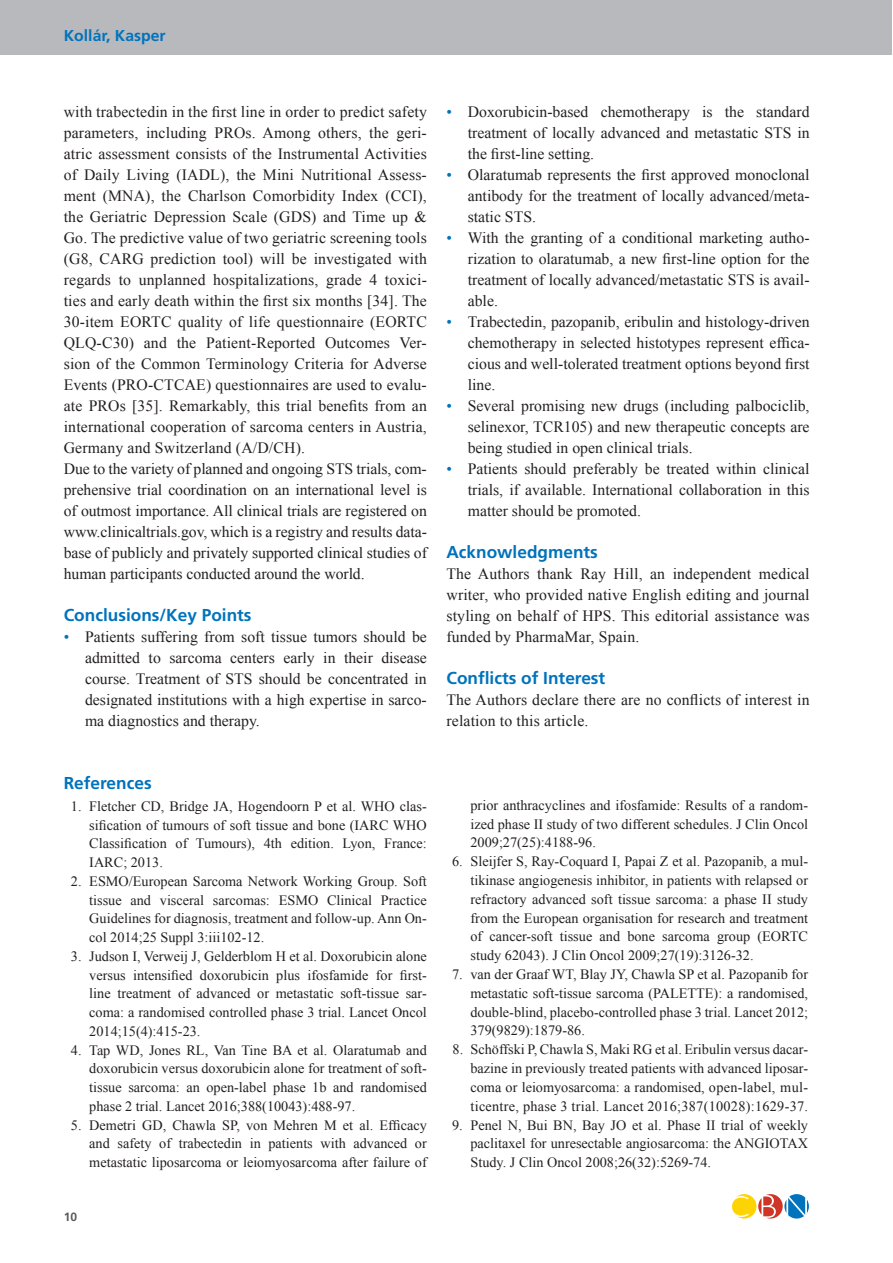
<style>
.page{position:relative;width:893px;height:1263px;background:#fff}
.page>*{position:absolute;margin:0;border:0;box-sizing:border-box;transform-origin:0 0}
.t1{font:700 17.25px "Frutiger";color:#0073bc}
.t2{font:15.75px/21px "Times New Roman";letter-spacing:.01em;color:#231f20;text-align:justify}
.t3{font:700 15.75px "Frutiger";color:#0073bc}
.t4{font:14.25px/18.8px "Times New Roman";color:#231f20;text-align:justify}
.t5{font:700 12px "Frutiger";color:#57585a}
.s1{color:#0073bc}
</style>
<div class="page">
<div style="left:0;top:0;width:892px;height:55px;background:#b8b9bc"></div>
<svg style="left:732px;top:1194px;width:77px;height:24px"></svg>
<p class="t3" style="left:64px;top:26px;width:103px">Kollár, Kasper</p>
<p class="t2" style="left:64px;top:101px;width:365px;text-align:left">with trabectedin in the first line in order to predict safety parameters, including PROs. Among others, the geri&shy;atric assessment consists of the Instrumental Activities of Daily Living (IADL), the Mini Nutritional Assess&shy;ment (MNA), the Charlson Comorbidity Index (CCI), the Geriatric Depression Scale (GDS) and Time up &amp; Go. The predictive value of two geriatric screening tools (G8, CARG prediction tool) will be investigated with regards to unplanned hospitalizations, grade 4 toxici&shy;ties and early death within the first six months [34]. The 30-item EORTC quality of life questionnaire (EORTC QLQ-C30) and the Patient-Reported Outcomes Ver&shy;sion of the Common Terminology Criteria for Adverse Events (PRO-CTCAE) questionnaires are used to evalu&shy;ate PROs [35]. Remarkably, this trial benefits from an international cooperation of sarcoma centers in Austria, Germany and Switzerland (A/D/CH).<br>Due to the variety of planned and ongoing STS trials, com&shy;prehensive trial coordination on an international level is of outmost importance. All clinical trials are registered on www.clinicaltrials.gov, which is a registry and results data&shy;base of publicly and privately supported clinical studies of human participants conducted around the world.</p>
<p class="t1" style="left:64px;top:605px;width:189px">Conclusions/Key Points</p>
<p class="t2" style="left:85px;top:626px;width:343px;text-indent:-21px"><span class="s1">•</span> Patients suffering from soft tissue tumors should be admitted to sarcoma centers early in their disease course. Treatment of STS should be concentrated in designated institutions with a high expertise in sarco&shy;ma diagnostics and therapy.</p>
<p class="t2" style="left:468px;top:101px;width:343px;text-indent:-21px"><span class="s1">•</span> Doxorubicin-based chemotherapy is the standard treatment of locally advanced and metastatic STS in the first-line setting.</p>
<p class="t2" style="left:468px;top:164px;width:343px;text-indent:-21px"><span class="s1">•</span> Olaratumab represents the first approved monoclonal antibody for the treatment of locally advanced/meta&shy;static STS.</p>
<p class="t2" style="left:468px;top:227px;width:343px;text-indent:-21px"><span class="s1">•</span> With the granting of a conditional marketing autho&shy;rization to olaratumab, a new first-line option for the treatment of locally advanced/metastatic STS is avail&shy;able.</p>
<p class="t2" style="left:468px;top:311px;width:343px;text-indent:-21px"><span class="s1">•</span> Trabectedin, pazopanib, eribulin and histology-driven chemotherapy in selected histotypes represent effica&shy;cious and well-tolerated treatment options beyond first line.</p>
<p class="t2" style="left:468px;top:395px;width:343px;text-indent:-21px"><span class="s1">•</span> Several promising new drugs (including palbociclib, selinexor, TCR105) and new therapeutic concepts are being studied in open clinical trials.</p>
<p class="t2" style="left:468px;top:458px;width:343px;text-indent:-21px"><span class="s1">•</span> Patients should preferably be treated within clinical trials, if available. International collaboration in this matter should be promoted.</p>
<p class="t1" style="left:446px;top:542px;width:153px">Acknowledgments</p>
<p class="t2" style="left:446px;top:563px;width:365px">The Authors thank Ray Hill, an independent medical writer, who provided native English editing and journal styling on behalf of HPS. This editorial assistance was funded by PharmaMar, Spain.</p>
<p class="t1" style="left:446px;top:668px;width:160px">Conflicts of Interest</p>
<p class="t2" style="left:446px;top:689px;width:365px">The Authors declare there are no conflicts of interest in relation to this article.</p>
<p class="t1" style="left:64px;top:773px;width:89px">References</p>
<p class="t4" style="left:89px;top:796px;width:339px;text-indent:-18px">1. Fletcher CD, Bridge JA, Hogendoorn P et al. WHO clas&shy;sification of tumours of soft tissue and bone (IARC WHO Classification of Tumours), 4th edition. Lyon, France:<br>IARC; 2013.</p>
<p class="t4" style="left:89px;top:871px;width:339px;text-indent:-18px">2. ESMO/European Sarcoma Network Working Group. Soft tissue and visceral sarcomas: ESMO Clinical Practice Guidelines for diagnosis, treatment and follow-up. Ann On&shy;col 2014;25 Suppl 3:iii102-12.</p>
<p class="t4" style="left:89px;top:946px;width:339px;text-indent:-18px">3. Judson I, Verweij J, Gelderblom H et al. Doxorubicin alone versus intensified doxorubicin plus ifosfamide for first&shy;line treatment of advanced or metastatic soft-tissue sar&shy;coma: a randomised controlled phase 3 trial. Lancet Oncol 2014;15(4):415-23.</p>
<p class="t4" style="left:89px;top:1040px;width:339px;text-indent:-18px">4. Tap WD, Jones RL, Van Tine BA et al. Olaratumab and doxorubicin versus doxorubicin alone for treatment of soft&shy;tissue sarcoma: an open-label phase 1b and randomised phase 2 trial. Lancet 2016;388(10043):488-97.</p>
<p class="t4" style="left:89px;top:1115px;width:339px;text-indent:-18px">5. Demetri GD, Chawla SP, von Mehren M et al. Efficacy and safety of trabectedin in patients with advanced or metastatic liposarcoma or leiomyosarcoma after failure of</p>
<p class="t5" style="left:64px;top:1210px;width:15px">10</p>
<p class="t4" style="left:470px;top:795px;width:339px">prior anthracyclines and ifosfamide: Results of a random&shy;ized phase II study of two different schedules. J Clin Oncol 2009;27(25):4188-96.</p>
<p class="t4" style="left:470px;top:852px;width:339px;text-indent:-18px">6. Sleijfer S, Ray-Coquard I, Papai Z et al. Pazopanib, a mul&shy;tikinase angiogenesis inhibitor, in patients with relapsed or refractory advanced soft tissue sarcoma: a phase II study from the European organisation for research and treatment of cancer-soft tissue and bone sarcoma group (EORTC study 62043). J Clin Oncol 2009;27(19):3126-32.</p>
<p class="t4" style="left:470px;top:965px;width:339px;text-indent:-18px">7. van der Graaf WT, Blay JY, Chawla SP et al. Pazopanib for metastatic soft-tissue sarcoma (PALETTE): a randomised, double-blind, placebo-controlled phase 3 trial. Lancet 2012; 379(9829):1879-86.</p>
<p class="t4" style="left:470px;top:1040px;width:339px;text-indent:-18px">8. Schöffski P, Chawla S, Maki RG et al. Eribulin versus dacar&shy;bazine in previously treated patients with advanced liposar&shy;coma or leiomyosarcoma: a randomised, open-label, mul&shy;ticentre, phase 3 trial. Lancet 2016;387(10028):1629-37.</p>
<p class="t4" style="left:470px;top:1115px;width:339px;text-indent:-18px">9. Penel N, Bui BN, Bay JO et al. Phase II trial of weekly paclitaxel for unresectable angiosarcoma: the ANGIOTAX Study. J Clin Oncol 2008;26(32):5269-74.</p>
</div>
